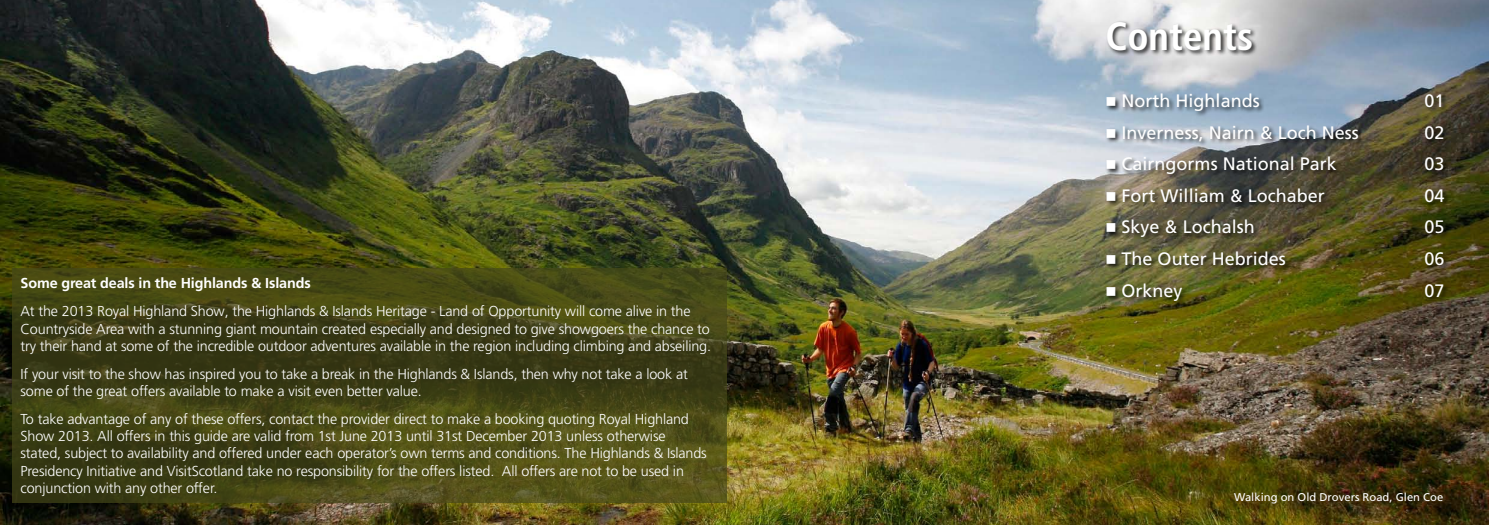
<style>
.page{position:relative;width:1489px;height:525px;background:#fff}
.page>*{position:absolute;margin:0;border:0;box-sizing:border-box;transform-origin:0 0}
.t1{font:700 condensed 39.5px "Frutiger LT Pro";color:#fff}
.t2{font:18px "Frutiger LT Pro";color:#fff}
.t3{font:300 14.38px/17.2px "Frutiger LT Pro";letter-spacing:-.01em;color:#fff}
.t4{font:700 14.38px "Frutiger LT Pro";letter-spacing:-.01em;color:#fff}
.t5{font:11.25px "Frutiger LT Pro";color:#fff}
</style>
<div class="page">
<img style="left:0;top:0;width:1488px;height:524px">
<div style="left:1105px;top:20px;width:152px;height:36px;background:#000;opacity:.75"></div>
<div style="left:1105px;top:93px;width:345px;height:213px;background:#000;opacity:.75"></div>
<svg style="left:12px;top:268px;width:714px;height:234px;background:#424315"></svg>
<p class="t4" style="left:21px;top:275px;width:292px">Some great deals in the Highlands &amp; Islands</p>
<p class="t3" style="left:21px;top:302px;width:692px">At the 2013 Royal Highland Show, the Highlands &amp; Islands Heritage - Land of Opportunity will come alive in the<br>Countryside Area with a stunning giant mountain created especially and designed to give showgoers the chance to try their hand at some of the incredible outdoor adventures available in the region including climbing and abseiling.</p>
<p class="t3" style="left:21px;top:365px;width:669px">If your visit to the show has inspired you to take a break in the Highlands &amp; Islands, then why not take a look at some of the great offers available to make a visit even better value.</p>
<p class="t3" style="left:21px;top:410px;width:688px">To take advantage of any of these offers, contact the provider direct to make a booking quoting Royal Highland Show 2013. All offers in this guide are valid from 1st June 2013 until 31st December 2013 unless otherwise stated, subject to availability and offered under each operator’s own terms and conditions. The Highlands &amp; Islands Presidency Initiative and VisitScotland take no responsibility for the offers listed. All offers are not to be used in conjunction with any other offer.</p>
<h1 class="t1" style="left:1105px;top:13px;width:149px">Contents</h1>
<p class="t2" style="left:1105px;top:90px;width:156px">■ North Highlands</p>
<p class="t2" style="left:1424px;top:90px;width:22px">01</p>
<p class="t2" style="left:1105px;top:122px;width:255px">■ Inverness, Nairn &amp; Loch Ness</p>
<p class="t2" style="left:1424px;top:122px;width:22px">02</p>
<p class="t2" style="left:1105px;top:153px;width:233px">■ Cairngorms National Park</p>
<p class="t2" style="left:1424px;top:153px;width:22px">03</p>
<p class="t2" style="left:1105px;top:185px;width:221px">■ Fort William &amp; Lochaber</p>
<p class="t2" style="left:1424px;top:185px;width:22px">04</p>
<p class="t2" style="left:1105px;top:216px;width:151px">■ Skye &amp; Lochalsh</p>
<p class="t2" style="left:1424px;top:216px;width:22px">05</p>
<p class="t2" style="left:1105px;top:248px;width:182px">■ The Outer Hebrides</p>
<p class="t2" style="left:1424px;top:248px;width:22px">06</p>
<p class="t2" style="left:1105px;top:279px;width:79px">■ Orkney</p>
<p class="t2" style="left:1424px;top:279px;width:22px">07</p>
<p class="t5" style="left:1233px;top:490px;width:211px">Walking on Old Drovers Road, Glen Coe</p>
</div>
